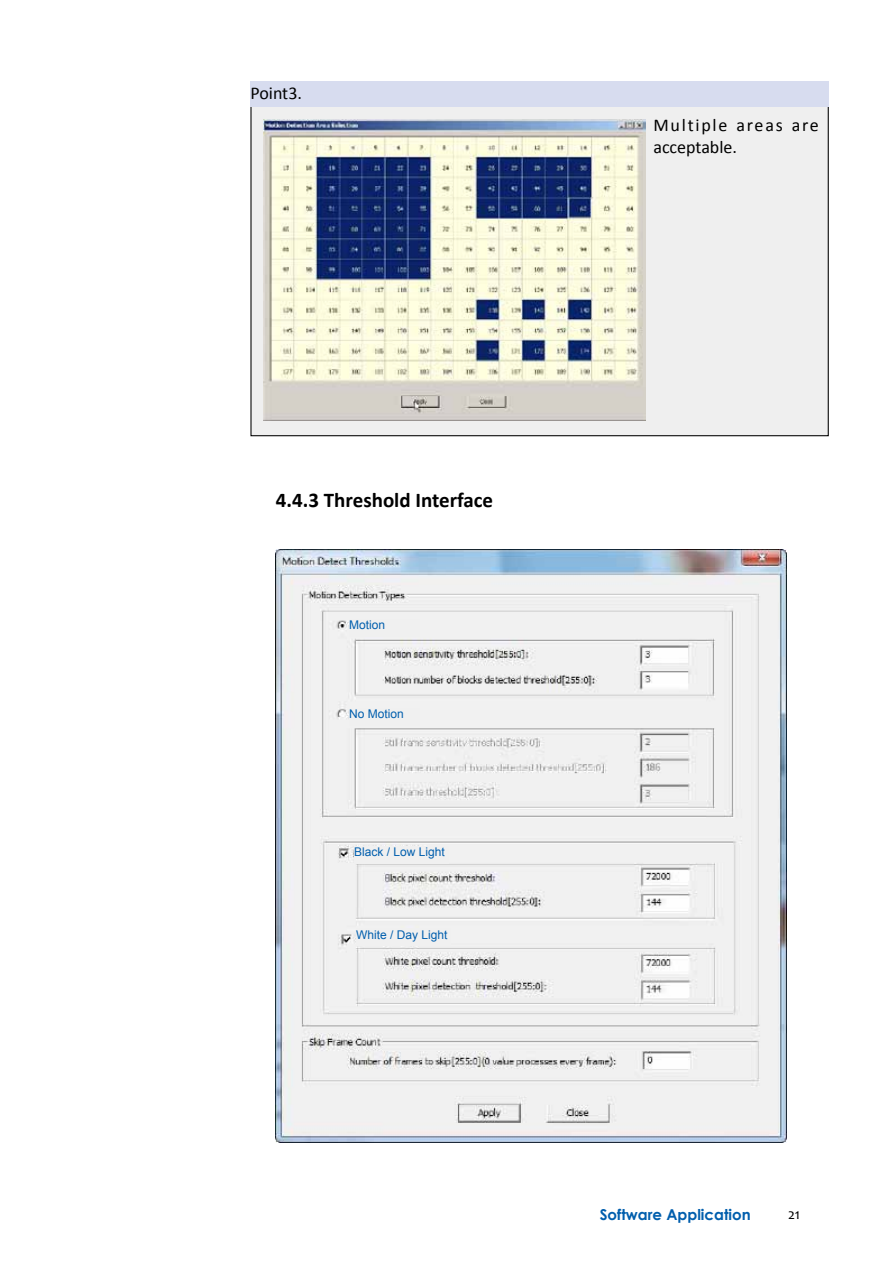
<style>
.page{position:relative;width:893px;height:1263px;background:#fff}
.page>*{position:absolute;margin:0;border:0;box-sizing:border-box;transform-origin:0 0}
.t1{font:700 21px "Calibri";color:#000}
.t2{font:18px/21.6px "Calibri";letter-spacing:.09em;color:#000}
.t3{font:18px "Calibri";color:#000}
.t4{font:700 15px "Century Gothic";color:#005ead}
.t5{font:15px "Candara";color:#000}
.t6{font:12px "Arial";color:#005ead}
</style>
<div class="page">
<div style="left:251px;top:88px;width:577px;height:348px;background:#efefef"></div>
<div style="left:250px;top:81px;width:579px;height:25px;background:#d7dcef"></div>
<img style="left:263px;top:119px;width:383px;height:301px">
<img style="left:276px;top:549px;width:510px;height:594px">
<div style="left:349px;top:619px;width:70px;height:18px;background:#f0f0f0"></div>
<div style="left:349px;top:708px;width:70px;height:18px;background:#f0f0f0"></div>
<div style="left:354px;top:846px;width:95px;height:17px;background:#f0f0f0"></div>
<div style="left:356px;top:928px;width:95px;height:18px;background:#f0f0f0"></div>
<h2 class="t3" style="left:250px;top:82px;width:53px">Point3.</h2>
<h2 class="t2" style="left:653px;top:114px;width:167px">Multiple areas are acceptable.</h2>
<h1 class="t1" style="left:276px;top:486px;width:219px">4.4.3 Threshold Interface</h1>
<p class="t6" style="left:349px;top:617px;width:38px">Motion</p>
<p class="t6" style="left:349px;top:706px;width:56px">No Motion</p>
<p class="t6" style="left:354px;top:844px;width:92px">Black / Low Light</p>
<p class="t6" style="left:356px;top:927px;width:93px">White / Day Light</p>
<p class="t4" style="left:600px;top:1203px;width:152px">Software Application</p>
<p class="t5" style="left:788px;top:1205px;width:14px">21</p>
</div>
